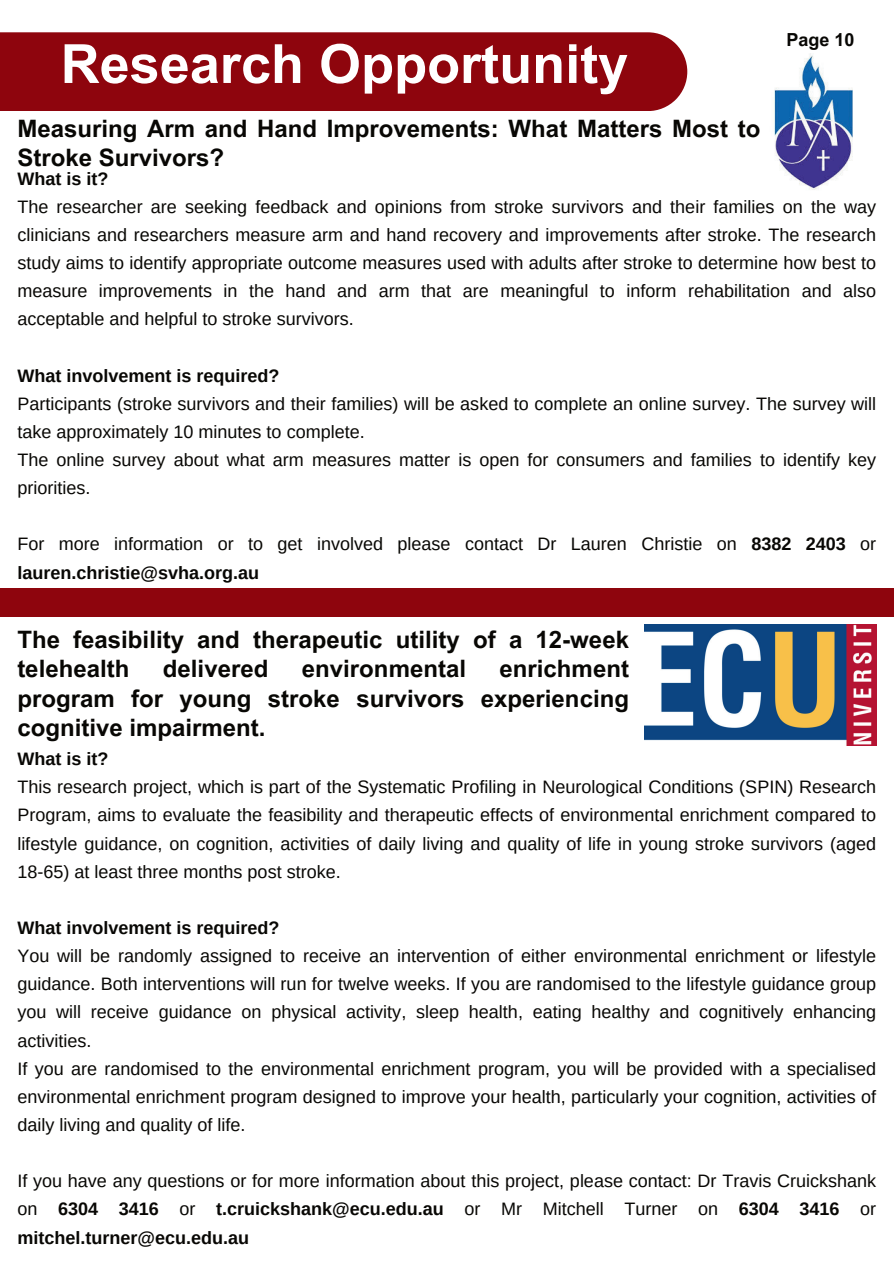
<style>
.page{position:relative;width:894px;height:1264px;background:#fff}
.page>*{position:absolute;margin:0;border:0;box-sizing:border-box;transform-origin:0 0}
.t1{font:700 54px "Arial MT Pro";color:#fff}
.t2{font:700 24px/29.2px "Arial MT Pro";color:#080704}
.t3{font:18px/28.2px "Arimo";color:#080704;text-align:justify}
.t4{font:700 18px "Arimo";color:#080704}
.t5{font:700 18px "Arial MT Pro";color:#080704}
.s1{font-weight:700}
</style>
<div class="page">
<div style="left:0;top:32px;width:687px;height:79px;background:#8e050d"></div>
<div style="left:0;top:588px;width:893px;height:29px;background:#8e050d"></div>
<img style="left:644px;top:624px;width:232px;height:122px">
<img style="left:774px;top:53px;width:79px;height:137px">
<h1 class="t1" style="left:61px;top:32px;width:569px">Research Opportunity</h1>
<h2 class="t2" style="left:17px;top:115px;width:744px">Measuring Arm and Hand Improvements: What Matters Most to<br>Stroke Survivors?</h2>
<p class="t5" style="left:786px;top:29px;width:69px">Page 10</p>
<p class="t4" style="left:17px;top:166px;width:93px">What is it?</p>
<p class="t3" style="left:17px;top:193px;width:860px">The researcher are seeking feedback and opinions from stroke survivors and their families on the way clinicians and researchers measure arm and hand recovery and improvements after stroke. The research study aims to identify appropriate outcome measures used with adults after stroke to determine how best to measure improvements in the hand and arm that are meaningful to inform rehabilitation and also acceptable and helpful to stroke survivors.</p>
<p class="t4" style="left:17px;top:363px;width:264px">What involvement is required?</p>
<p class="t3" style="left:17px;top:389px;width:860px;text-align:left">Participants (stroke survivors and their families) will be asked to complete an online survey. The survey will take approximately 10 minutes to complete.<br>The online survey about what arm measures matter is open for consumers and families to identify key priorities.</p>
<p class="t3" style="left:17px;top:530px;width:860px">For more information or to get involved please contact Dr Lauren Christie on <span class="s1">8382 2403</span> or <span class="s1">lauren.christie@svha.org.au</span></p>
<h2 class="t2" style="left:17px;top:625px;width:613px">The feasibility and therapeutic utility of a 12-week telehealth</h2>
<h2 class="t2" style="left:17px;top:655px;width:613px;text-align:justify;text-indent:482px">enrichment program for young stroke survivors experiencing cognitive impairment.</h2>
<h2 class="t2" style="left:163px;top:655px;width:107px">delivered</h2>
<h2 class="t2" style="left:302px;top:655px;width:166px">environmental</h2>
<p class="t4" style="left:17px;top:746px;width:93px">What is it?</p>
<p class="t3" style="left:17px;top:773px;width:860px">This research project, which is part of the Systematic Profiling in Neurological Conditions (SPIN) Research Program, aims to evaluate the feasibility and therapeutic effects of environmental enrichment compared to lifestyle guidance, on cognition, activities of daily living and quality of life in young stroke survivors (aged 18-65) at least three months post stroke.</p>
<p class="t4" style="left:17px;top:915px;width:264px">What involvement is required?</p>
<p class="t3" style="left:17px;top:942px;width:860px;text-align:left">You will be randomly assigned to receive an intervention of either environmental enrichment or lifestyle guidance. Both interventions will run for twelve weeks. If you are randomised to the lifestyle guidance group you will receive guidance on physical activity, sleep health, eating healthy and cognitively enhancing activities.<br>If you are randomised to the environmental enrichment program, you will be provided with a specialised environmental enrichment program designed to improve your health, particularly your cognition, activities of daily living and quality of life.</p>
<p class="t3" style="left:17px;top:1167px;width:860px">If you have any questions or for more information about this project, please contact: Dr Travis Cruickshank on <span class="s1">6304 3416</span> or <span class="s1">t.cruickshank@ecu.edu.au</span> or Mr Mitchell Turner on <span class="s1">6304 3416</span> or <span class="s1">mitchel.turner@ecu.edu.au</span></p>
</div>
